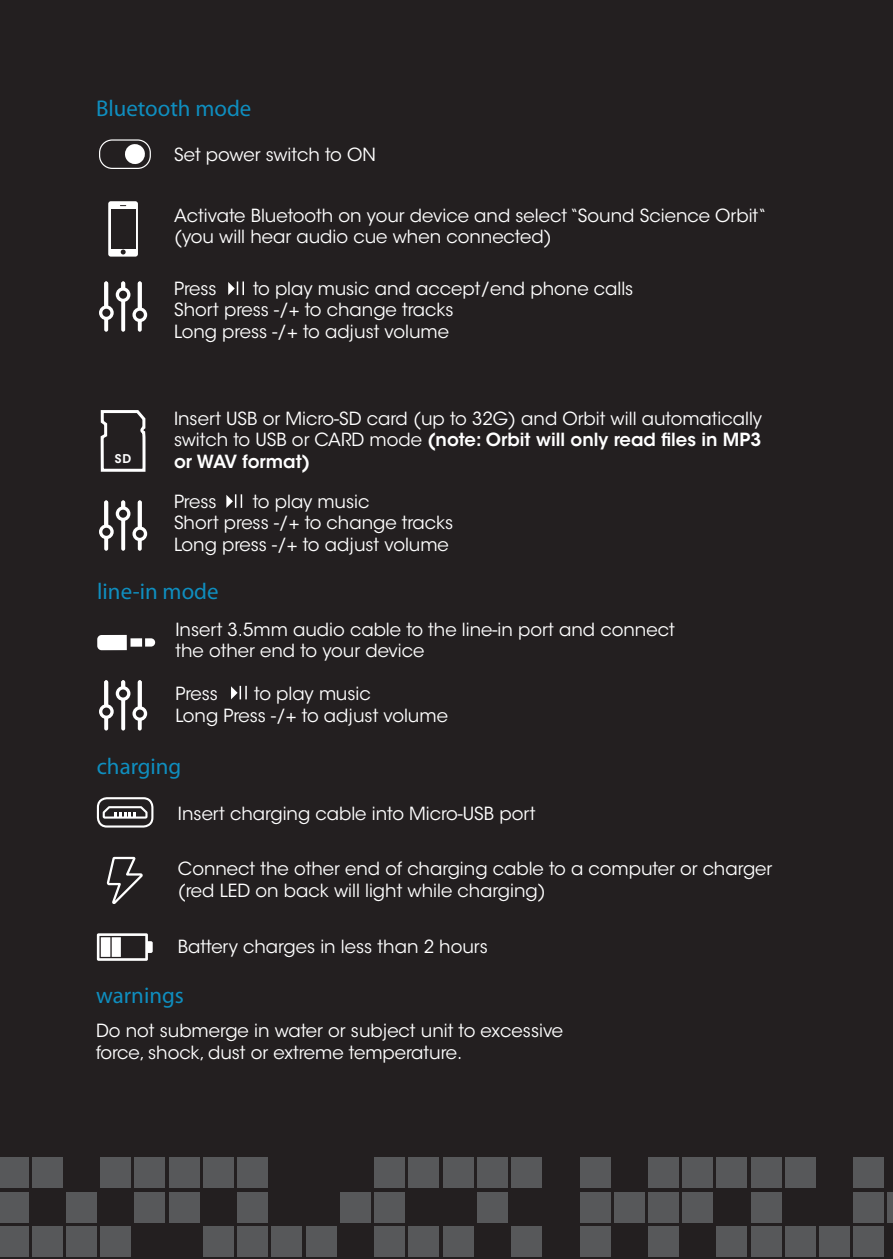
<style>
.page{position:relative;width:893px;height:1259px;background:#231f20}
.page>*{position:absolute;margin:0;border:0;box-sizing:border-box;transform-origin:0 0}
.t1{font:22.8px "Myriad Pro";color:#0f8ebf}
.t2{font:18px/21.6px "ITC Avant Garde Std";color:#fff}
.t3{font:600 12px "ITC Avant Garde Std";color:#fff}
.s1{font-weight:600}
</style>
<div class="page">
<svg style="left:104px;top:281px;width:4px;height:51px"></svg>
<svg style="left:121px;top:281px;width:4px;height:51px"></svg>
<svg style="left:138px;top:281px;width:4px;height:51px"></svg>
<svg style="left:138px;top:281px;width:4px;height:36px"></svg>
<svg style="left:121px;top:281px;width:4px;height:17px"></svg>
<svg style="left:104px;top:281px;width:4px;height:32px"></svg>
<svg style="left:99px;top:287px;width:48px;height:35px"></svg>
<div style="left:108px;top:201px;width:30px;height:56px;background:#fff;border-radius:3px"></div>
<div style="left:111px;top:209px;width:24px;height:39px;background:#231f20"></div>
<svg style="left:121px;top:249px;width:5px;height:5px"></svg>
<svg style="left:106px;top:856px;width:37px;height:48px"></svg>
<svg style="left:102px;top:806px;width:46px;height:13px"></svg>
<div style="left:97px;top:797px;width:56px;height:30px;border:2px solid #fff;border-radius:9px"></div>
<svg style="left:97px;top:933px;width:56px;height:28px"></svg>
<div style="left:0;top:1226px;width:28px;height:31px;background:#57585a"></div>
<div style="left:32px;top:1226px;width:31px;height:31px;background:#57585a"></div>
<div style="left:66px;top:1226px;width:31px;height:31px;background:#57585a"></div>
<div style="left:100px;top:1226px;width:31px;height:31px;background:#57585a"></div>
<div style="left:203px;top:1226px;width:31px;height:31px;background:#57585a"></div>
<div style="left:237px;top:1226px;width:31px;height:31px;background:#57585a"></div>
<div style="left:272px;top:1226px;width:30px;height:31px;background:#57585a"></div>
<div style="left:306px;top:1226px;width:30px;height:31px;background:#57585a"></div>
<div style="left:374px;top:1226px;width:31px;height:31px;background:#57585a"></div>
<div style="left:408px;top:1226px;width:31px;height:31px;background:#57585a"></div>
<div style="left:443px;top:1226px;width:30px;height:31px;background:#57585a"></div>
<div style="left:511px;top:1226px;width:31px;height:31px;background:#57585a"></div>
<div style="left:580px;top:1226px;width:30px;height:31px;background:#57585a"></div>
<div style="left:648px;top:1226px;width:31px;height:31px;background:#57585a"></div>
<div style="left:717px;top:1226px;width:30px;height:31px;background:#57585a"></div>
<div style="left:751px;top:1226px;width:30px;height:31px;background:#57585a"></div>
<div style="left:785px;top:1226px;width:31px;height:31px;background:#57585a"></div>
<div style="left:819px;top:1226px;width:31px;height:31px;background:#57585a"></div>
<div style="left:853px;top:1226px;width:31px;height:31px;background:#57585a"></div>
<div style="left:0;top:1192px;width:28px;height:30px;background:#57585a"></div>
<div style="left:66px;top:1192px;width:31px;height:30px;background:#57585a"></div>
<div style="left:135px;top:1192px;width:30px;height:30px;background:#57585a"></div>
<div style="left:169px;top:1192px;width:31px;height:30px;background:#57585a"></div>
<div style="left:237px;top:1192px;width:31px;height:30px;background:#57585a"></div>
<div style="left:340px;top:1192px;width:31px;height:30px;background:#57585a"></div>
<div style="left:374px;top:1192px;width:31px;height:30px;background:#57585a"></div>
<div style="left:477px;top:1192px;width:31px;height:30px;background:#57585a"></div>
<div style="left:580px;top:1192px;width:30px;height:30px;background:#57585a"></div>
<div style="left:614px;top:1192px;width:31px;height:30px;background:#57585a"></div>
<div style="left:648px;top:1192px;width:31px;height:30px;background:#57585a"></div>
<div style="left:682px;top:1192px;width:31px;height:30px;background:#57585a"></div>
<div style="left:751px;top:1192px;width:30px;height:30px;background:#57585a"></div>
<div style="left:853px;top:1192px;width:31px;height:30px;background:#57585a"></div>
<div style="left:888px;top:1192px;width:5px;height:30px;background:#57585a"></div>
<div style="left:0;top:1157px;width:28px;height:31px;background:#57585a"></div>
<div style="left:32px;top:1157px;width:31px;height:31px;background:#57585a"></div>
<div style="left:100px;top:1157px;width:31px;height:31px;background:#57585a"></div>
<div style="left:135px;top:1157px;width:30px;height:31px;background:#57585a"></div>
<div style="left:169px;top:1157px;width:31px;height:31px;background:#57585a"></div>
<div style="left:203px;top:1157px;width:31px;height:31px;background:#57585a"></div>
<div style="left:237px;top:1157px;width:31px;height:31px;background:#57585a"></div>
<div style="left:374px;top:1157px;width:31px;height:31px;background:#57585a"></div>
<div style="left:408px;top:1157px;width:31px;height:31px;background:#57585a"></div>
<div style="left:443px;top:1157px;width:30px;height:31px;background:#57585a"></div>
<div style="left:477px;top:1157px;width:31px;height:31px;background:#57585a"></div>
<div style="left:511px;top:1157px;width:31px;height:31px;background:#57585a"></div>
<div style="left:580px;top:1157px;width:30px;height:31px;background:#57585a"></div>
<div style="left:648px;top:1157px;width:31px;height:31px;background:#57585a"></div>
<div style="left:682px;top:1157px;width:31px;height:31px;background:#57585a"></div>
<div style="left:717px;top:1157px;width:30px;height:31px;background:#57585a"></div>
<div style="left:751px;top:1157px;width:30px;height:31px;background:#57585a"></div>
<div style="left:785px;top:1157px;width:31px;height:31px;background:#57585a"></div>
<div style="left:853px;top:1157px;width:31px;height:31px;background:#57585a"></div>
<svg style="left:228px;top:281px;width:16px;height:14px"></svg>
<svg style="left:104px;top:680px;width:4px;height:50px"></svg>
<svg style="left:121px;top:680px;width:4px;height:50px"></svg>
<svg style="left:138px;top:680px;width:4px;height:50px"></svg>
<svg style="left:138px;top:680px;width:4px;height:35px"></svg>
<svg style="left:121px;top:680px;width:4px;height:16px"></svg>
<svg style="left:104px;top:680px;width:4px;height:32px"></svg>
<svg style="left:99px;top:686px;width:48px;height:35px"></svg>
<svg style="left:231px;top:686px;width:16px;height:13px"></svg>
<svg style="left:97px;top:635px;width:30px;height:15px"></svg>
<div style="left:130px;top:638px;width:12px;height:8px;background:#fff"></div>
<svg style="left:145px;top:638px;width:10px;height:8px"></svg>
<svg style="left:104px;top:500px;width:4px;height:51px"></svg>
<svg style="left:121px;top:500px;width:4px;height:51px"></svg>
<svg style="left:138px;top:500px;width:4px;height:51px"></svg>
<svg style="left:138px;top:500px;width:4px;height:36px"></svg>
<svg style="left:121px;top:500px;width:4px;height:17px"></svg>
<svg style="left:104px;top:500px;width:4px;height:32px"></svg>
<svg style="left:99px;top:506px;width:48px;height:35px"></svg>
<svg style="left:226px;top:494px;width:16px;height:14px"></svg>
<svg style="left:100px;top:410px;width:46px;height:62px"></svg>
<svg style="left:125px;top:143px;width:21px;height:22px"></svg>
<div style="left:99px;top:139px;width:52px;height:30px;border:1px solid #fff;border-radius:13px"></div>
<p class="t1" style="left:96px;top:96px;width:157px">Bluetooth mode</p>
<p class="t2" style="left:174px;top:144px;width:203px">Set power switch to ON</p>
<p class="t2" style="left:174px;top:205px;width:593px">Activate Bluetooth on your device and select “Sound Science Orbit“ (you will hear audio cue when connected)</p>
<p class="t3" style="left:115px;top:451px;width:18px">SD</p>
<p class="t2" style="left:174px;top:278px;width:44px">Press</p>
<p class="t2" style="left:253px;top:278px;width:382px">to play music and accept/end phone calls</p>
<p class="t2" style="left:174px;top:299px;width:281px">Short press -/+ to change tracks</p>
<p class="t2" style="left:174px;top:321px;width:276px">Long press -/+ to adjust volume</p>
<p class="t2" style="left:174px;top:407px;width:590px;text-align:justify">Insert USB or Micro-SD card (up to 32G) and Orbit will automatically switch to USB or CARD mode <span class="s1">(note: Orbit will only read files in MP3 or WAV format)</span></p>
<p class="t2" style="left:174px;top:490px;width:44px">Press</p>
<p class="t2" style="left:253px;top:490px;width:118px">to play music</p>
<p class="t2" style="left:174px;top:512px;width:281px">Short press -/+ to change tracks</p>
<p class="t2" style="left:174px;top:534px;width:276px">Long press -/+ to adjust volume</p>
<p class="t1" style="left:97px;top:579px;width:123px">line-in mode</p>
<p class="t2" style="left:175px;top:618px;width:501px">Insert 3.5mm audio cable to the line-in port and connect the other end to your device</p>
<p class="t2" style="left:175px;top:683px;width:44px">Press</p>
<p class="t2" style="left:254px;top:683px;width:118px">to play music</p>
<p class="t2" style="left:175px;top:704px;width:274px">Long Press -/+ to adjust volume</p>
<p class="t1" style="left:97px;top:753px;width:86px">charging</p>
<p class="t2" style="left:178px;top:802px;width:359px">Insert charging cable into Micro-USB port</p>
<p class="t2" style="left:178px;top:858px;width:596px">Connect the other end of charging cable to a computer or charger (red LED on back will light while charging)</p>
<p class="t2" style="left:178px;top:936px;width:311px">Battery charges in less than 2 hours</p>
<p class="t1" style="left:96px;top:982px;width:89px">warnings</p>
<p class="t2" style="left:96px;top:1020px;width:469px">Do not submerge in water or subject unit to excessive force, shock, dust or extreme temperature.</p>
</div>
